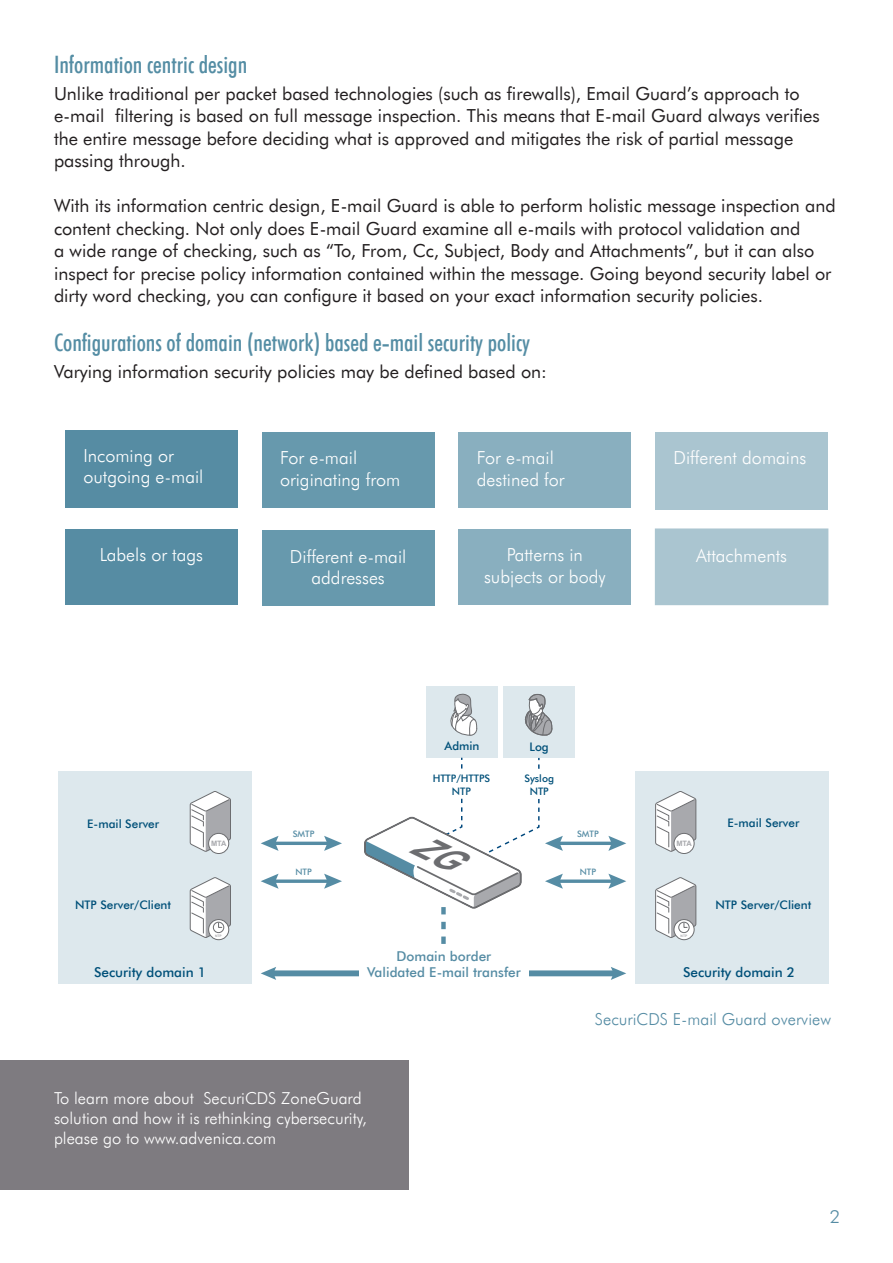
<style>
.page{position:relative;width:893px;height:1263px;background:#fff}
.page>*{position:absolute;margin:0;border:0;box-sizing:border-box;transform-origin:0 0}
.t1{font:500 condensed 24px "Futura BT";color:#548da4}
.t2{font:18px/22.5px "Futura BT";color:#231f20}
.Label{font:300 18px/21.6px "Futura BT";color:#fff}
.Label-2{font:300 18px "Futura BT";color:#feffff}
.t3{font:300 18px "Futura BT";color:#558ca4}
.Table_Heading_2{font:300 16.5px/19.8px "Futura BT";color:#fff}
.Table_Heading_2-2{font:300 16.5px "Futura BT";color:#558ca4}
.t4{font:500 13.65px/16.4px "Futura BT";color:#558ca4;text-align:center}
.t5{font:500 13.65px "Futura BT";color:#005079}
.t6{font:500 11.85px "Futura BT";color:#005079}
.t7{font:500 10.35px/12.5px "Futura BT";color:#005079;text-align:center}
.t8{font:500 8.85px "Futura BT";color:#558ca4}
.t9{font:700 7.35px "Arial";letter-spacing:-.035em;color:#a8a9ad}
.t10{font:700 3.3px "Arial";color:#a8a9ad}
</style>
<div class="page">
<div style="left:65px;top:430px;width:172px;height:77px;background:#568ca3"></div>
<div style="left:262px;top:432px;width:172px;height:75px;background:#6799ad"></div>
<div style="left:459px;top:432px;width:172px;height:75px;background:#89afbf"></div>
<div style="left:656px;top:432px;width:172px;height:77px;background:#aac5d0"></div>
<div style="left:262px;top:531px;width:172px;height:75px;background:#6799ad"></div>
<div style="left:656px;top:529px;width:172px;height:75px;background:#aac5d0"></div>
<div style="left:655px;top:528px;width:173px;height:77px;border:2px solid #aac5d0"></div>
<div style="left:271px;top:970px;width:345px;height:6px;background:#558ca4"></div>
<svg style="left:261px;top:967px;width:15px;height:13px"></svg>
<svg style="left:611px;top:967px;width:15px;height:13px"></svg>
<div style="left:359px;top:952px;width:170px;height:26px;background:#fff"></div>
<div style="left:635px;top:771px;width:194px;height:212px;background:#dde8ed"></div>
<div style="left:58px;top:771px;width:194px;height:212px;background:#dde8ed"></div>
<div style="left:426px;top:686px;width:71px;height:72px;background:#dde8ed"></div>
<div style="left:208px;top:919px;width:21px;height:21px;border:1px solid #6c6d70;border-radius:50%"></div>
<svg style="left:189px;top:877px;width:42px;height:61px"></svg>
<div style="left:213px;top:922px;width:11px;height:11px;border:1px solid #6c6d70;border-radius:50%"></div>
<div style="left:674px;top:919px;width:20px;height:21px;border:1px solid #6c6d70;border-radius:50%"></div>
<svg style="left:655px;top:877px;width:42px;height:61px;background:#cdcfd1"></svg>
<div style="left:678px;top:922px;width:12px;height:11px;border:1px solid #6c6d70;border-radius:50%"></div>
<hr style="left:273px;top:842px;width:57px;height:3px;background:#558ca4">
<svg style="left:261px;top:836px;width:18px;height:15px"></svg>
<svg style="left:324px;top:836px;width:18px;height:15px"></svg>
<svg style="left:279px;top:879px;width:45px;height:4px"></svg>
<svg style="left:261px;top:874px;width:18px;height:15px"></svg>
<svg style="left:324px;top:874px;width:18px;height:15px"></svg>
<hr style="left:557px;top:842px;width:57px;height:3px;background:#558ca4">
<svg style="left:608px;top:836px;width:18px;height:15px"></svg>
<svg style="left:563px;top:879px;width:45px;height:4px"></svg>
<svg style="left:608px;top:874px;width:18px;height:15px"></svg>
<div style="left:503px;top:687px;width:71px;height:71px;background:#dde8ed"></div>
<svg style="left:525px;top:693px;width:27px;height:43px"></svg>
<svg style="left:189px;top:791px;width:42px;height:61px"></svg>
<div style="left:209px;top:833px;width:20px;height:20px;background:#fff;border-radius:50%"></div>
<div style="left:208px;top:833px;width:21px;height:21px;border:1px solid #6c6d70;border-radius:50%"></div>
<svg style="left:655px;top:791px;width:42px;height:61px"></svg>
<div style="left:674px;top:833px;width:20px;height:20px;background:#fff;border-radius:50%"></div>
<div style="left:674px;top:833px;width:20px;height:21px;border:1px solid #6c6d70;border-radius:50%"></div>
<svg style="left:450px;top:693px;width:27px;height:43px"></svg>
<div style="left:0;top:1060px;width:409px;height:130px;background:#7e7b80"></div>
<div style="left:65px;top:529px;width:172px;height:75px;background:#568ca3"></div>
<div style="left:459px;top:529px;width:172px;height:75px;background:#89afbf"></div>
<svg style="left:364px;top:758px;width:199px;height:186px"></svg>
<p class="t1" style="left:54px;top:49px;width:195px">Information centric design</p>
<p class="t2" style="left:54px;top:82px;width:767px">Unlike traditional per packet based technologies (such as firewalls), Email Guard’s approach to e-mail filtering is based on full message inspection. This means that E-mail Guard always verifies the entire message before deciding what is approved and mitigates the risk of partial message passing through.</p>
<p class="t2" style="left:54px;top:194px;width:783px">With its information centric design, E-mail Guard is able to perform holistic message inspection and content checking. Not only does E-mail Guard examine all e-mails with protocol validation and<br>a wide range of checking, such as “To, From, Cc, Subject, Body and Attachments”, but it can also inspect for precise policy information contained within the message. Going beyond security label or dirty word checking, you can configure it based on your exact information security policies.</p>
<p class="t1" style="left:54px;top:327px;width:477px">Configurations of domain (network) based e-mail security policy</p>
<p class="t2" style="left:54px;top:360px;width:495px">Varying information security policies may be defined based on:</p>
<p class="Label" style="left:83px;top:444px;width:121px">Incoming or outgoing e-mail</p>
<p class="Label" style="left:280px;top:446px;width:122px">For e-mail originating from</p>
<p class="Label" style="left:477px;top:446px;width:89px">For e-mail destined for</p>
<p class="Label" style="left:674px;top:446px;width:134px">Different domains</p>
<p class="Label-2" style="left:100px;top:543px;width:105px">Labels or tags</p>
<p class="Label" style="left:484px;top:544px;width:123px;text-align:center">Patterns in subjects or body</p>
<p class="Label" style="left:290px;top:545px;width:118px;text-align:center">Different e-mail addresses</p>
<p class="Label" style="left:696px;top:544px;width:92px">Attachments</p>
<p class="t6" style="left:87px;top:816px;width:73px">E-mail Server</p>
<p class="t6" style="left:445px;top:738px;width:36px">Admin</p>
<p class="t6" style="left:529px;top:739px;width:21px">Log</p>
<p class="t7" style="left:433px;top:772px;width:59px">HTTP/HTTPS<br>NTP</p>
<p class="t7" style="left:524px;top:772px;width:31px">Syslog<br>NTP</p>
<p class="t8" style="left:293px;top:828px;width:23px">SMTP</p>
<p class="t8" style="left:295px;top:866px;width:18px">NTP</p>
<p class="t8" style="left:577px;top:828px;width:23px">SMTP</p>
<p class="t8" style="left:580px;top:866px;width:18px">NTP</p>
<p class="t9" style="left:211px;top:838px;width:17px">MTA</p>
<p class="t9" style="left:676px;top:838px;width:17px">MTA</p>
<p class="t6" style="left:727px;top:816px;width:73px">E-mail Server</p>
<p class="t6" style="left:75px;top:897px;width:97px">NTP Server/Client</p>
<p class="t5" style="left:94px;top:963px;width:113px">Security domain 1</p>
<p class="t10" style="left:215px;top:933px;width:8px">NTP</p>
<p class="t4" style="left:367px;top:947px;width:155px">Domain border<br>Validated E-mail transfer</p>
<p class="t10" style="left:681px;top:933px;width:8px">NTP</p>
<p class="t6" style="left:715px;top:897px;width:97px">NTP Server/Client</p>
<p class="t5" style="left:683px;top:963px;width:113px">Security domain 2</p>
<p class="Table_Heading_2-2" style="left:595px;top:1008px;width:238px">SecuriCDS E-mail Guard overview</p>
<p class="Table_Heading_2" style="left:54px;top:1088px;width:314px">To learn more about SecuriCDS ZoneGuard solution and how it is rethinking cybersecurity, please go to www.advenica.com</p>
<p class="t3" style="left:830px;top:1205px;width:12px">2</p>
</div>
